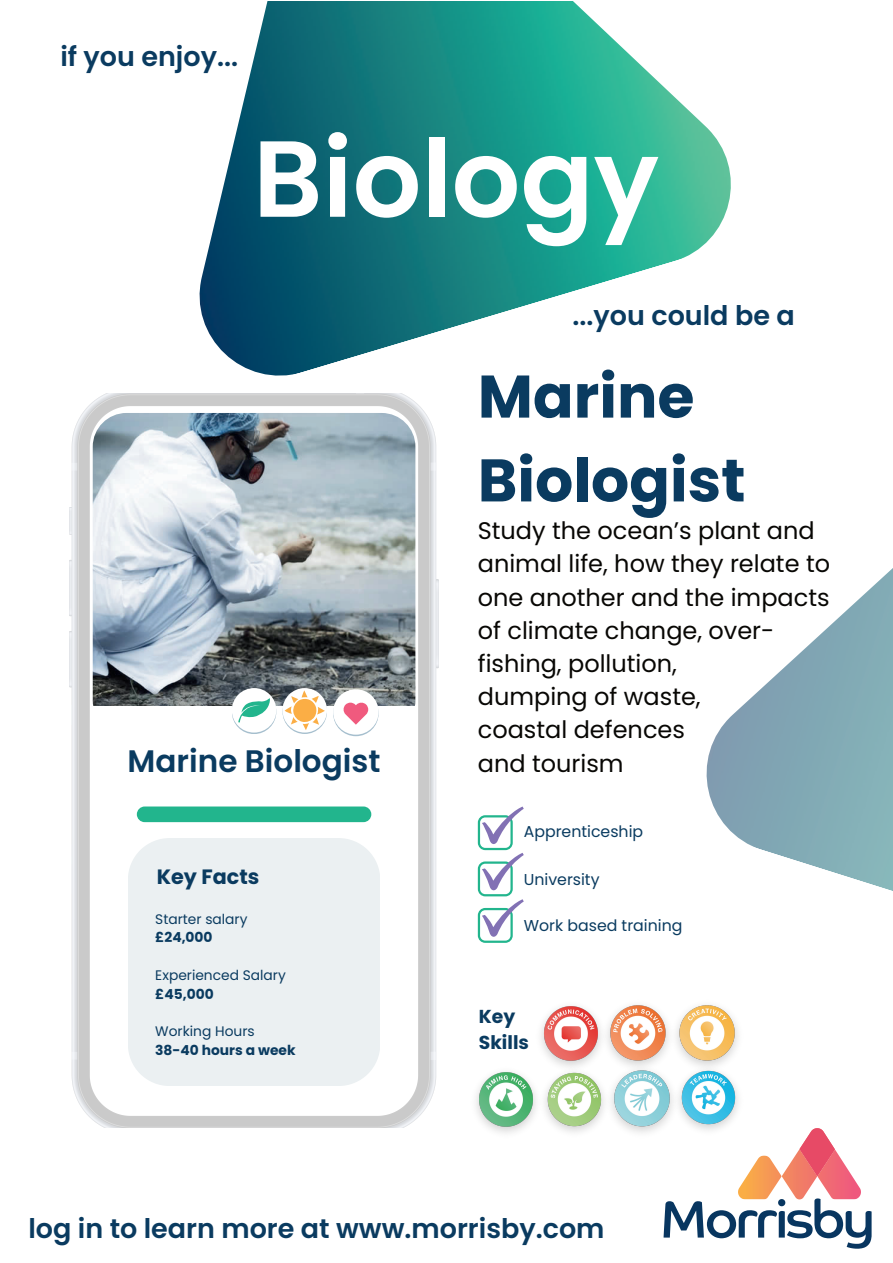
<style>
.page{position:relative;width:893px;height:1263px;background:#fff}
.page>*{position:absolute;margin:0;border:0;box-sizing:border-box;transform-origin:0 0}
.t1{font:600 108px "Poppins";color:#fff}
.t2{font:700 60px/83.8px "Poppins";color:#0a3b60}
.t3{font:600 31.05px "Poppins";color:#0a3b60}
.t4{font:600 27px "Poppins";color:#0a3b60}
.t5{font:24px/33.2px "Poppins";color:#080704}
.t6{font:700 20.7px "Poppins";color:#0a3b60}
.t7{font:700 18.75px/25.7px "Poppins";color:#0a3b60}
.t8{font:15.75px "Poppins";color:#0a3b60}
.t9{font:13.8px "Poppins";color:#0a3b60}
.t10{font:700 13.8px "Poppins";color:#0a3b60}
</style>
<div class="page">
<img style="left:70px;top:394px;width:369px;height:734px">
<img style="left:93px;top:413px;width:322px;height:321px;border-radius:34px">
<div style="left:128px;top:838px;width:252px;height:248px;background:#ebf0f2"></div>
<div style="left:137px;top:806px;width:234px;height:16px;background:#22b58d;border-radius:8px"></div>
<div style="left:93px;top:707px;width:324px;height:28px;background:#fff"></div>
<svg style="left:333px;top:691px;width:45px;height:45px"></svg>
<div style="left:333px;top:689px;width:45px;height:46px;background:#fff;border-radius:50%"></div>
<svg style="left:338px;top:694px;width:36px;height:36px"></svg>
<img style="left:199px;top:1px;width:532px;height:375px">
<img style="left:706px;top:568px;width:187px;height:323px">
<svg style="left:663px;top:1199px;width:208px;height:49px"></svg>
<img style="left:781px;top:1150px;width:80px;height:49px">
<img style="left:738px;top:1155px;width:43px;height:44px">
<svg style="left:799px;top:1128px;width:36px;height:48px"></svg>
<img style="left:679px;top:1005px;width:59px;height:55px">
<img style="left:611px;top:1005px;width:68px;height:55px">
<img style="left:546px;top:1077px;width:54px;height:56px">
<img style="left:541px;top:1006px;width:70px;height:71px">
<img style="left:600px;top:1060px;width:68px;height:73px">
<img style="left:668px;top:1060px;width:70px;height:71px">
<img style="left:476px;top:1061px;width:70px;height:72px">
<svg style="left:478px;top:806px;width:46px;height:137px"></svg>
<svg style="left:232px;top:689px;width:44px;height:45px"></svg>
<div style="left:232px;top:688px;width:44px;height:44px;background:#fff;border-radius:50%"></div>
<svg style="left:238px;top:698px;width:32px;height:24px"></svg>
<svg style="left:282px;top:689px;width:45px;height:45px"></svg>
<svg style="left:282px;top:688px;width:45px;height:44px"></svg>
<svg style="left:284px;top:690px;width:41px;height:40px"></svg>
<p class="t4" style="left:60px;top:41px;width:179px">if you enjoy...</p>
<h1 class="t1" style="left:253px;top:116px;width:407px">Biology</h1>
<p class="t4" style="left:572px;top:300px;width:224px">...you could be a</p>
<h2 class="t2" style="left:478px;top:355px;width:269px">Marine<br>Biologist</h2>
<p class="t3" style="left:128px;top:743px;width:254px">Marine Biologist</p>
<p class="t6" style="left:157px;top:865px;width:104px">Key Facts</p>
<p class="t9" style="left:155px;top:911px;width:94px">Starter salary</p>
<p class="t10" style="left:155px;top:929px;width:59px">£24,000</p>
<p class="t9" style="left:155px;top:967px;width:132px">Experienced Salary</p>
<p class="t10" style="left:155px;top:986px;width:60px">£45,000</p>
<p class="t9" style="left:155px;top:1023px;width:101px">Working Hours</p>
<p class="t10" style="left:155px;top:1042px;width:142px">38-40 hours a week</p>
<p class="t5" style="left:478px;top:514px;width:354px">Study the ocean’s plant and animal life, how they relate to one another and the impacts of climate change, over-<br>fis hing, pollution,<br>dumping of waste,<br>coastal defences<br>and tourism</p>
<p class="t8" style="left:524px;top:823px;width:121px">Apprenticeship</p>
<p class="t8" style="left:524px;top:870px;width:77px">University</p>
<p class="t8" style="left:524px;top:917px;width:160px">Work based training</p>
<p class="t7" style="left:479px;top:1003px;width:52px">Key<br>Skills</p>
<p class="t4" style="left:28px;top:1213px;width:577px">log in to learn more at www.morrisby.com</p>
</div>
